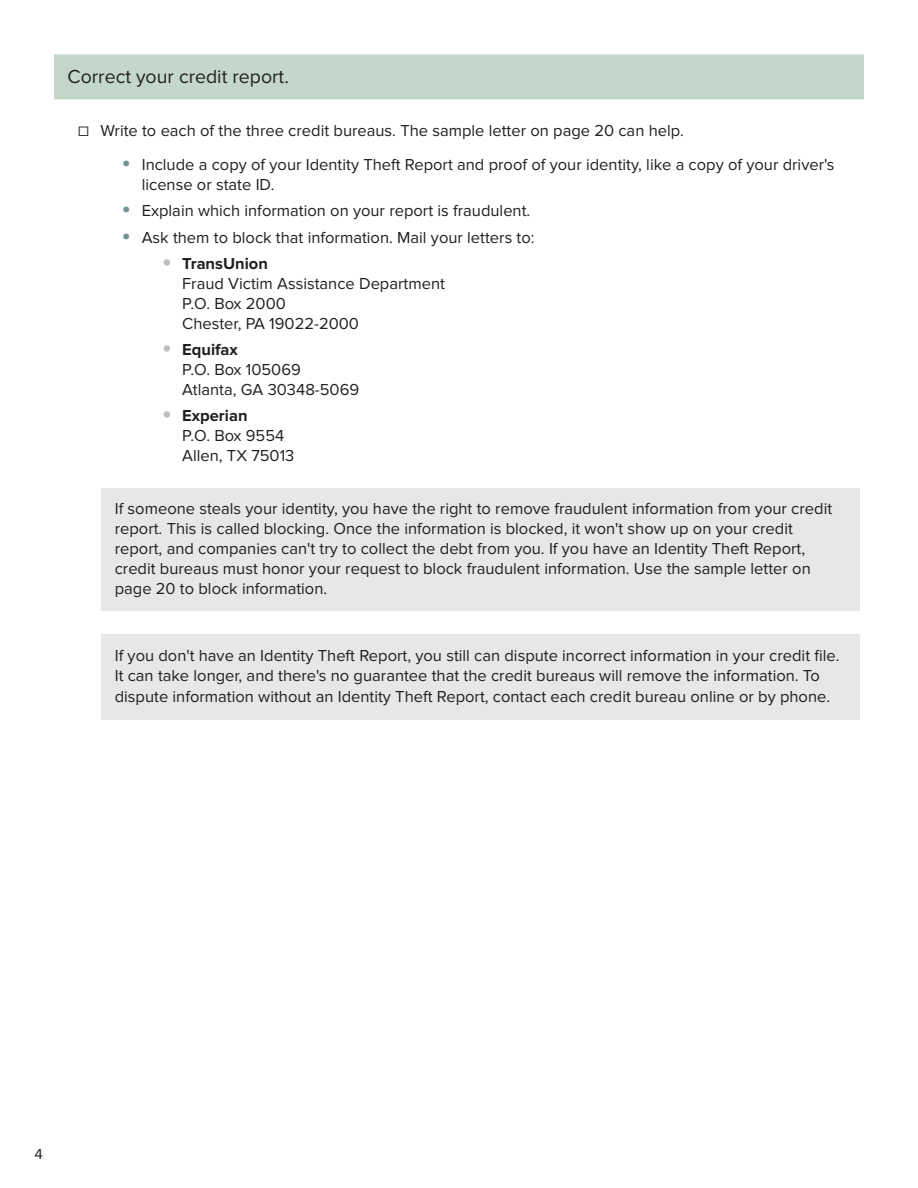
<style>
.page{position:relative;width:918px;height:1188px;background:#fff}
.page>*{position:absolute;margin:0;border:0;box-sizing:border-box;transform-origin:0 0}
.t1{font:19.5px "Proxima Nova";color:#231f20}
.t2{font:16.5px/19.8px "Proxima Nova";color:#231f20}
.t3{font:15px "Proxima Nova";color:#231f20}
.s1{font-size:27px;color:#709491}
.s2{font-weight:700;font-size:27px;color:#bcbdc0}
.s3{font-weight:700}
</style>
<div class="page">
<div style="left:54px;top:54px;width:810px;height:45px;background:#c3d7ca"></div>
<div style="left:101px;top:488px;width:759px;height:123px;background:#e6e7e9"></div>
<div style="left:101px;top:634px;width:759px;height:85px;background:#e6e7e9"></div>
<p class="t1" style="left:68px;top:65px;width:223px">Correct your credit report.</p>
<p class="t2" style="left:78px;top:121px;width:607px">☐ Write to each of the three credit bureaus. The sample letter on page 20 can help.</p>
<p class="t2" style="left:142px;top:155px;width:694px;text-indent:-20px"><span class="s1">•</span> Include a copy of your Identity Theft Report and proof of your identity, like a copy of your driver's license or state ID.</p>
<p class="t2" style="left:122px;top:201px;width:410px"><span class="s1">•</span> Explain which information on your report is fraudulent.</p>
<p class="t2" style="left:122px;top:228px;width:415px"><span class="s1">•</span> Ask them to block that information. Mail your letters to:</p>
<p class="t2" style="left:182px;top:254px;width:264px;text-indent:-20px"><span class="s2">•</span> <span class="s3">TransUnion<br></span>Fraud Victim Assistance Department<br>P.O. Box 2000<br>Chester, PA 19022-2000</p>
<p class="t2" style="left:182px;top:340px;width:179px;text-indent:-20px"><span class="s2">•</span> <span class="s3">Equifax<br></span>P.O. Box 105069<br>Atlanta, GA 30348-5069</p>
<p class="t2" style="left:182px;top:406px;width:114px;text-indent:-20px"><span class="s2">•</span> <span class="s3">Experian<br></span>P.O. Box 9554<br>Allen, TX 75013</p>
<p class="t2" style="left:115px;top:499px;width:719px">If someone steals your identity, you have the right to remove fraudulent information from your credit report. This is called blocking. Once the information is blocked, it won't show up on your credit report, and companies can't try to collect the debt from you. If you have an Identity Theft Report, credit bureaus must honor your request to block fraudulent information. Use the sample letter on page 20 to block information.</p>
<p class="t2" style="left:115px;top:646px;width:726px">If you don't have an Identity Theft Report, you still can dispute incorrect information in your credit file.<br>It can take longer, and there's no guarantee that the credit bureaus will remove the information. To</p>
<p class="t2" style="left:115px;top:687px;width:717px">dispute information without an Identity Theft Report, contact each credit bureau online or by phone.</p>
<p class="t3" style="left:34px;top:1146px;width:10px">4</p>
</div>
